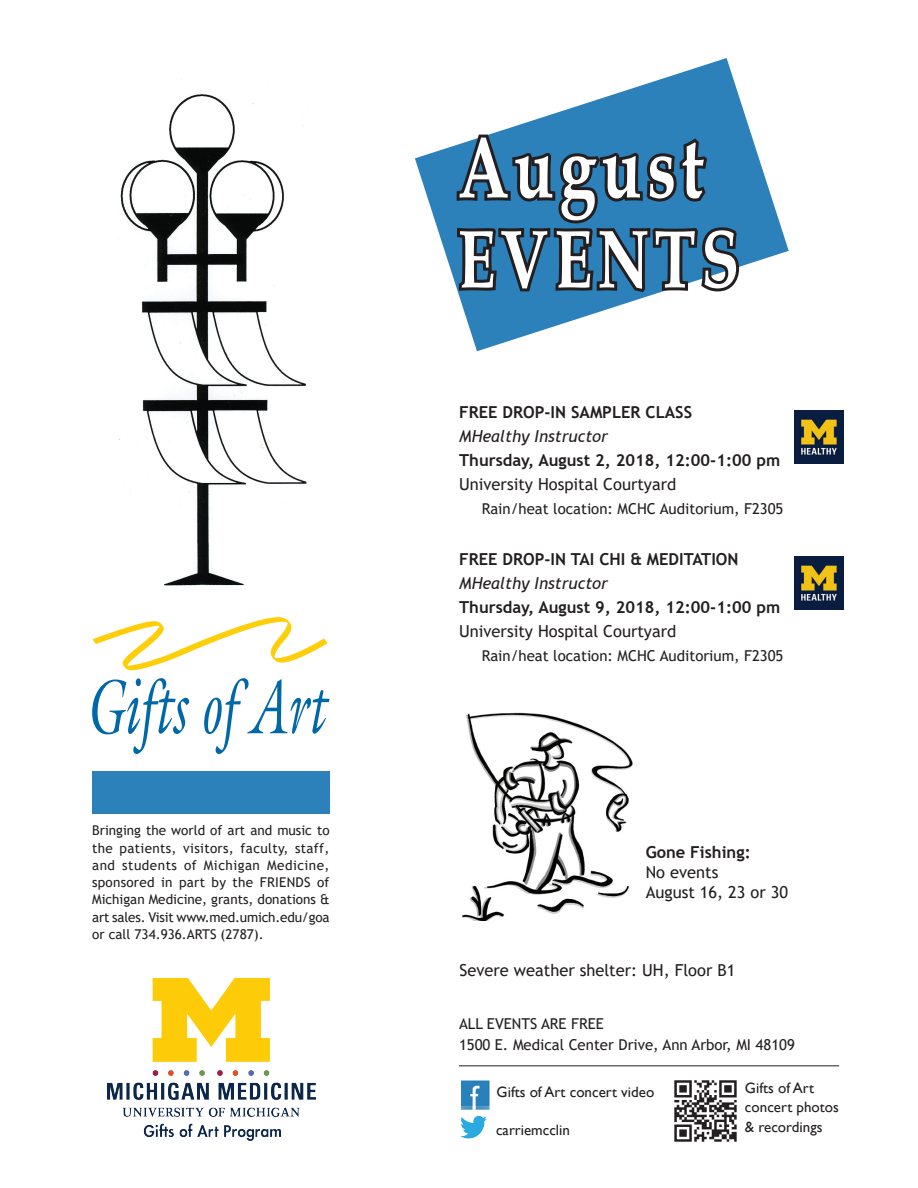
<style>
.page{position:relative;width:918px;height:1188px;background:#fff}
.page>*{position:absolute;margin:0;border:0;box-sizing:border-box;transform-origin:0 0}
.t1{font:700 87px "Book Antiqua";letter-spacing:.085em;color:#fff;scale:.75 1}
.t2{font:700 82.5px "Book Antiqua";letter-spacing:.085em;color:#fff;scale:.75 1}
.t3{font:700 16.5px "Trebuchet MS";color:#231f20}
.t4{font:16.5px/19.8px "Trebuchet MS";color:#231f20}
.t5{font:italic 16.5px "Trebuchet MS";color:#231f20}
.t6{font:15px/21px "Trebuchet MS";color:#231f20}
.t7{font:15px/19.5px "Gill Sans";color:#231f20}
.t8{font:13.5px/17.2px "Trebuchet MS";letter-spacing:-.015em;color:#231f20;text-align:justify}
</style>
<div class="page">
<svg style="left:93px;top:617px;width:235px;height:53px"></svg>
<svg style="left:92px;top:678px;width:97px;height:76px"></svg>
<svg style="left:204px;top:678px;width:126px;height:76px"></svg>
<img style="left:460px;top:1109px;width:30px;height:30px">
<img style="left:118px;top:94px;width:189px;height:492px">
<img style="left:795px;top:556px;width:49px;height:54px">
<img style="left:795px;top:410px;width:49px;height:54px">
<img style="left:462px;top:712px;width:171px;height:208px">
<hr style="left:459px;top:1065px;width:380px;height:1px;background:#231f20">
<img style="left:674px;top:1080px;width:63px;height:62px">
<img style="left:107px;top:979px;width:209px;height:162px">
<div style="left:92px;top:772px;width:238px;height:42px;background:#2c81bb"></div>
<img style="left:461px;top:1080px;width:29px;height:29px">
<svg style="left:415px;top:109px;width:374px;height:242px"></svg>
<svg style="left:453px;top:58px;width:290px;height:238px"></svg>
<p class="t8" style="left:92px;top:822px;width:239px">Bringing the world of art and music to the patients, visitors, faculty, staff, and students of Michigan Medicine, sponsored in part by the FRIENDS of Michigan Medicine, grants, donations &amp; art sales. Visit www.med.umich.edu/goa or call 734.936.ARTS (2787).</p>
<h1 class="t1" style="left:458px;top:109px;width:330px">August</h1>
<h2 class="t2" style="left:458px;top:203px;width:377px">EVENTS</h2>
<p class="t3" style="left:459px;top:402px;width:234px">FREE DROP-IN SAMPLER CLASS</p>
<p class="t5" style="left:459px;top:426px;width:150px">MHealthy Instructor</p>
<p class="t3" style="left:459px;top:450px;width:323px">Thursday, August 2, 2018, 12:00-1:00 pm</p>
<p class="t4" style="left:459px;top:474px;width:219px">University Hospital Courtyard</p>
<p class="t6" style="left:482px;top:498px;width:303px">Rain/heat location: MCHC Auditorium, F2305</p>
<p class="t3" style="left:459px;top:549px;width:281px">FREE DROP-IN TAI CHI &amp; MEDITATION</p>
<p class="t5" style="left:459px;top:573px;width:150px">MHealthy Instructor</p>
<p class="t3" style="left:459px;top:597px;width:323px">Thursday, August 9, 2018, 12:00-1:00 pm</p>
<p class="t4" style="left:459px;top:621px;width:219px">University Hospital Courtyard</p>
<p class="t6" style="left:482px;top:645px;width:303px">Rain/heat location: MCHC Auditorium, F2305</p>
<p class="t3" style="left:646px;top:842px;width:107px">Gone Fishing:</p>
<p class="t4" style="left:646px;top:862px;width:144px">No events<br>August 16, 23 or 30</p>
<p class="t4" style="left:460px;top:960px;width:277px">Severe weather shelter: UH, Floor B1</p>
<p class="t6" style="left:459px;top:1013px;width:337px">ALL EVENTS ARE FREE<br>1500 E. Medical Center Drive, Ann Arbor, MI 48109</p>
<p class="t7" style="left:497px;top:1083px;width:159px">Gifts of Art concert video</p>
<p class="t7" style="left:496px;top:1120px;width:75px">carriemcclin</p>
<p class="t7" style="left:745px;top:1078px;width:95px">Gifts of Art concert photos &amp; recordings</p>
</div>
